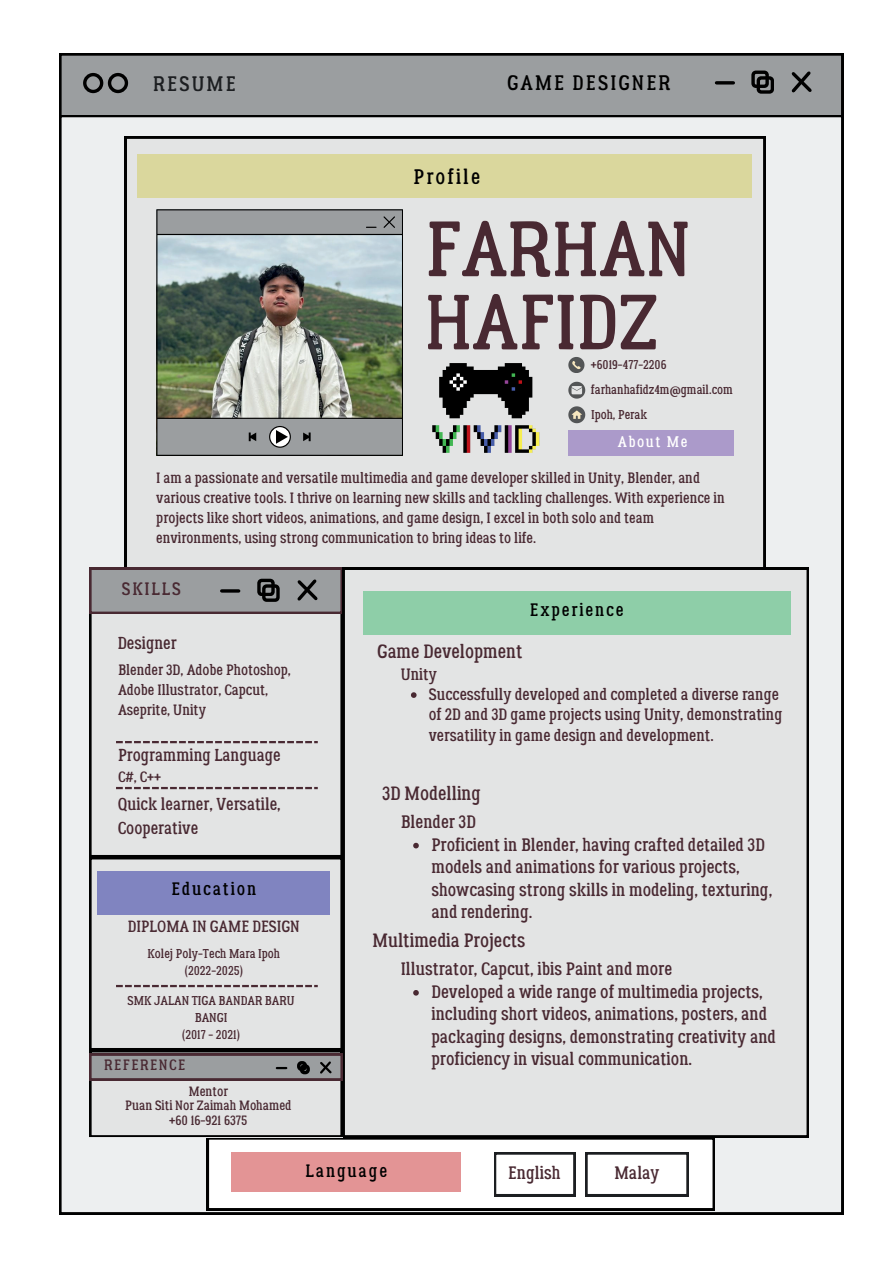
<style>
.page{position:relative;width:894px;height:1264px;background:#fff}
.page>*{position:absolute;margin:0;border:0;box-sizing:border-box;transform-origin:0 0}
.t1{font:78px/73.2px "Lumberjack";color:#492932}
.t2{font:21px "Lumberjack";letter-spacing:.1em;color:#000}
.t3{font:21px "Lumberjack";letter-spacing:.1em;color:#1c1e21}
.t4{font:19.2px "Lumberjack";color:#492932}
.t5{font:18px/22.5px "Lumberjack";color:#492932}
.t6{font:18px "Lumberjack";letter-spacing:.1em;color:#000}
.t7{font:17.25px/23.7px "Lumberjack";color:#492932}
.t8{font:16.5px/20.2px "Lumberjack";color:#492932}
.t9{font:16.2px "Lumberjack";color:#492932}
.t10{font:15.3px "Lumberjack";letter-spacing:.1em;color:#fff}
.t11{font:15px/20.2px "Lumberjack";color:#492932}
.t12{font:15px "Lumberjack";letter-spacing:.1em;color:#492932}
.t13{font:13.5px/14.7px "Lumberjack";color:#492932;text-align:center}
.t14{font:12.75px/17.1px "Lumberjack";color:#492932;text-align:center}
</style>
<div class="page">
<div style="left:59px;top:53px;width:783px;height:62px;background:#9b9ea0"></div>
<svg style="left:83px;top:73px;width:45px;height:20px"></svg>
<div style="left:59px;top:115px;width:783px;height:1099px;background:#edeff0"></div>
<div style="left:125px;top:137px;width:640px;height:430px;background:#e3e4e4"></div>
<div style="left:89px;top:614px;width:253px;height:243px;background:#e3e4e4"></div>
<div style="left:137px;top:154px;width:614px;height:44px;background:#dad79d"></div>
<svg style="left:568px;top:357px;width:16px;height:16px"></svg>
<svg style="left:568px;top:382px;width:17px;height:16px"></svg>
<svg style="left:568px;top:406px;width:17px;height:17px"></svg>
<svg style="left:716px;top:81px;width:17px;height:4px"></svg>
<svg style="left:788px;top:68px;width:26px;height:28px"></svg>
<svg style="left:751px;top:71px;width:22px;height:22px"></svg>
<div style="left:342px;top:567px;width:466px;height:570px;background:#e3e4e4"></div>
<div style="left:89px;top:857px;width:253px;height:192px;background:#e3e4e4"></div>
<svg style="left:89px;top:567px;width:253px;height:47px;background:#89878a"></svg>
<div style="left:363px;top:591px;width:427px;height:44px;background:#8ecea8"></div>
<div style="left:97px;top:870px;width:233px;height:44px;background:#8084c0"></div>
<img style="left:156px;top:209px;width:247px;height:247px">
<svg style="left:116px;top:741px;width:202px;height:2px"></svg>
<svg style="left:116px;top:787px;width:202px;height:2px"></svg>
<div style="left:568px;top:430px;width:165px;height:26px;background:#ab9aca"></div>
<img style="left:430px;top:352px;width:111px;height:112px">
<svg style="left:116px;top:984px;width:202px;height:3px"></svg>
<svg style="left:411px;top:692px;width:5px;height:6px"></svg>
<svg style="left:413px;top:842px;width:5px;height:6px"></svg>
<svg style="left:413px;top:990px;width:5px;height:5px"></svg>
<svg style="left:89px;top:1050px;width:625px;height:160px"></svg>
<h2 class="t3" style="left:153px;top:71px;width:84px">RESUME</h2>
<h2 class="t2" style="left:507px;top:70px;width:165px">GAME DESIGNER</h2>
<h2 class="t2" style="left:413px;top:164px;width:68px">Profile</h2>
<h1 class="t1" style="left:425px;top:214px;width:267px">FARHAN<br>HAFIDZ</h1>
<p class="t14" style="left:590px;top:352px;width:143px;line-height:24.6px;text-align:left">+6019-477-2206 farhanhafidz4m@gmail.com</p>
<p class="t14" style="left:591px;top:406px;width:58px">Ipoh, Perak</p>
<p class="t10" style="left:617px;top:432px;width:71px">About Me</p>
<p class="t11" style="left:156px;top:467px;width:570px">I am a passionate and versatile multimedia and game developer skilled in Unity, Blender, and various creative tools. I thrive on learning new skills and tackling challenges. With experience in projects like short videos, animations, and game design, I excel in both solo and team environments, using strong communication to bring ideas to life.</p>
<p class="t5" style="left:122px;top:578px;width:60px">SKILLS</p>
<p class="t7" style="left:118px;top:631px;width:60px">Designer</p>
<p class="t11" style="left:118px;top:660px;width:174px">Blender 3D, Adobe Photoshop,<br>Adobe Illustrator, Capcut,<br>Aseprite, Unity</p>
<p class="t7" style="left:118px;top:743px;width:164px">Programming Language</p>
<p class="t11" style="left:118px;top:766px;width:45px">C#, C++</p>
<p class="t7" style="left:118px;top:792px;width:164px">Quick learner, Versatile,<br>Cooperative</p>
<p class="t6" style="left:171px;top:877px;width:86px">Education</p>
<p class="t9" style="left:128px;top:916px;width:173px">DIPLOMA IN GAME DESIGN</p>
<p class="t14" style="left:147px;top:945px;width:134px">Kolej Poly-Tech Mara Ipoh (2022-2025)</p>
<p class="t14" style="left:127px;top:991px;width:168px">SMK JALAN TIGA BANDAR BARU<br>BANGI<br>(2017 - 2021)</p>
<p class="t12" style="left:104px;top:1055px;width:83px">REFERENCE</p>
<p class="t13" style="left:125px;top:1083px;width:168px">Mentor<br>Puan Siti Nor Zaimah Mohamed +60 16-921 6375</p>
<p class="t6" style="left:530px;top:598px;width:95px">Experience</p>
<p class="t4" style="left:377px;top:639px;width:147px">Game Development</p>
<p class="t8" style="left:429px;top:664px;width:355px;text-indent:-28px">Unity<br>Successfully developed and completed a diverse range of 2D and 3D game projects using Unity, demonstrating versatility in game design and development.</p>
<p class="t4" style="left:382px;top:781px;width:100px">3D Modelling</p>
<p class="t5" style="left:431px;top:811px;width:342px;text-indent:-31px">Blender 3D<br>Proficient in Blender, having crafted detailed 3D models and animations for various projects, showcasing strong skills in modeling, texturing, and rendering.</p>
<p class="t4" style="left:372px;top:928px;width:154px">Multimedia Projects</p>
<p class="t5" style="left:431px;top:958px;width:346px;text-indent:-31px">Illustrator, Capcut, ibis Paint and more<br>Developed a wide range of multimedia projects, including short videos, animations, posters, and packaging designs, demonstrating creativity and proficiency in visual communication.</p>
<p class="t6" style="left:305px;top:1159px;width:83px">Language</p>
<p class="t5" style="left:508px;top:1161px;width:54px">English</p>
<p class="t5" style="left:614px;top:1161px;width:47px">Malay</p>
</div>
